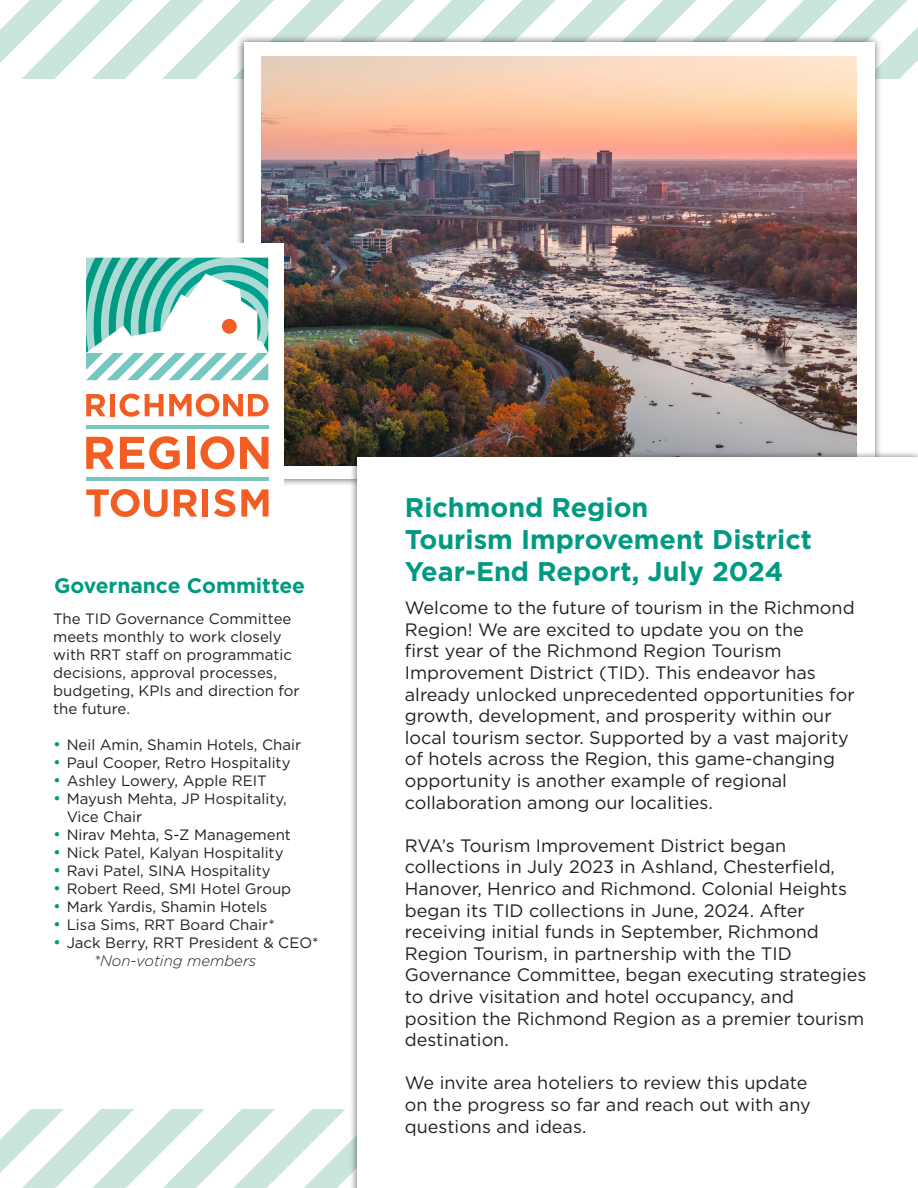
<style>
.page{position:relative;width:918px;height:1188px;background:#fff}
.page>*{position:absolute;margin:0;border:0;box-sizing:border-box;transform-origin:0 0}
.idk{font:700 27px/32.4px "Gotham";color:#009a82}
.t1{font:700 21px "Gotham";color:#009a82}
.t2{font:18px/21.6px "Gotham";color:#231f20}
.t3{font:15px/18px "Gotham";color:#231f20}
.t4{font:italic 300 15px "Gotham";color:#231f20}
.s1{font-size:16.5px;color:#009a82}
</style>
<div class="page">
<svg style="left:0;top:1110px;width:349px;height:78px"></svg>
<svg style="left:0;top:0;width:918px;height:78px"></svg>
<div style="left:235px;top:34px;width:647px;height:453px;background:#231f20;opacity:.75"></div>
<div style="left:244px;top:42px;width:630px;height:437px;background:#fff"></div>
<img style="left:261px;top:57px;width:596px;height:409px">
<div style="left:349px;top:450px;width:569px;height:738px;background:#231f20;opacity:.75"></div>
<div style="left:357px;top:458px;width:561px;height:730px;background:#fff"></div>
<div style="left:70px;top:243px;width:214px;height:289px;background:#fff"></div>
<hr style="left:86px;top:477px;width:182px;height:4px;background:#75c7bf">
<hr style="left:86px;top:425px;width:182px;height:3px;background:#75c7bf">
<svg style="left:86px;top:394px;width:20px;height:22px"></svg>
<div style="left:110px;top:394px;width:5px;height:22px;background:#f25d24"></div>
<svg style="left:120px;top:394px;width:149px;height:23px"></svg>
<svg style="left:86px;top:437px;width:28px;height:32px"></svg>
<svg style="left:120px;top:436px;width:60px;height:33px"></svg>
<div style="left:187px;top:437px;width:8px;height:32px;background:#f25d24"></div>
<svg style="left:200px;top:436px;width:34px;height:33px"></svg>
<svg style="left:240px;top:437px;width:28px;height:32px"></svg>
<svg style="left:86px;top:489px;width:82px;height:28px"></svg>
<svg style="left:174px;top:489px;width:23px;height:28px"></svg>
<div style="left:202px;top:489px;width:6px;height:28px;background:#f25d24"></div>
<svg style="left:214px;top:489px;width:21px;height:28px"></svg>
<svg style="left:241px;top:489px;width:28px;height:28px"></svg>
<svg style="left:86px;top:258px;width:182px;height:122px"></svg>
<p class="t1" style="left:54px;top:571px;width:253px">Governance Committee</p>
<p class="t3" style="left:53px;top:610px;width:248px">The TID Governance Committee meets monthly to work closely with RRT staff on programmatic decisions, approval processes, budgeting, KPIs and direction for the future.</p>
<p class="t3" style="left:53px;top:736px;width:249px"><span class="s1">•</span> Neil Amin, Shamin Hotels, Chair</p>
<p class="t3" style="left:53px;top:754px;width:239px"><span class="s1">•</span> Paul Cooper, Retro Hospitality</p>
<p class="t3" style="left:53px;top:772px;width:215px"><span class="s1">•</span> Ashley Lowery, Apple REIT</p>
<p class="t3" style="left:67px;top:790px;width:222px;text-indent:-14px"><span class="s1">•</span> Mayush Mehta, JP Hospitality,<br>Vice Chair</p>
<p class="t3" style="left:53px;top:826px;width:239px"><span class="s1">•</span> Nirav Mehta, S-Z Management</p>
<p class="t3" style="left:53px;top:844px;width:232px"><span class="s1">•</span> Nick Patel, Kalyan Hospitality</p>
<p class="t3" style="left:53px;top:862px;width:219px"><span class="s1">•</span> Ravi Patel, SINA Hospitality</p>
<p class="t3" style="left:53px;top:880px;width:240px"><span class="s1">•</span> Robert Reed, SMI Hotel Group</p>
<p class="t3" style="left:53px;top:898px;width:216px"><span class="s1">•</span> Mark Yardis, Shamin Hotels</p>
<p class="t3" style="left:53px;top:916px;width:223px"><span class="s1">•</span> Lisa Sims, RRT Board Chair*</p>
<p class="t3" style="left:53px;top:934px;width:267px"><span class="s1">•</span> Jack Berry, RRT President &amp; CEO*</p>
<p class="t4" style="left:94px;top:951px;width:164px">*Non-voting members</p>
<p class="idk" style="left:405px;top:491px;width:245px">Richmond Region</p>
<p class="idk" style="left:405px;top:523px;width:409px">Tourism Improvement District<br>Year-End Report, July 2024</p>
<p class="t2" style="left:405px;top:597px;width:451px">Welcome to the future of tourism in the Richmond Region! We are excited to update you on the<br>first year of the Richmond Region Tourism Improvement District (TID). This endeavor has already unlocked unprecedented opportunities for growth, development, and prosperity within our local tourism sector. Supported by a vast majority of hotels across the Region, this game-changing opportunity is another example of regional collaboration among our localities.</p>
<p class="t2" style="left:405px;top:834px;width:463px">RVA’s Tourism Improvement District began collections in July 2023 in Ashland, Chesterfield, Hanover, Henrico and Richmond. Colonial Heights began its TID collections in June, 2024. After receiving initial funds in September, Richmond Region Tourism, in partnership with the TID Governance Committee, began executing strategies to drive visitation and hotel occupancy, and position the Richmond Region as a premier tourism destination.</p>
<p class="t2" style="left:405px;top:1072px;width:407px">We invite area hoteliers to review this update on the progress so far and reach out with any questions and ideas.</p>
</div>
